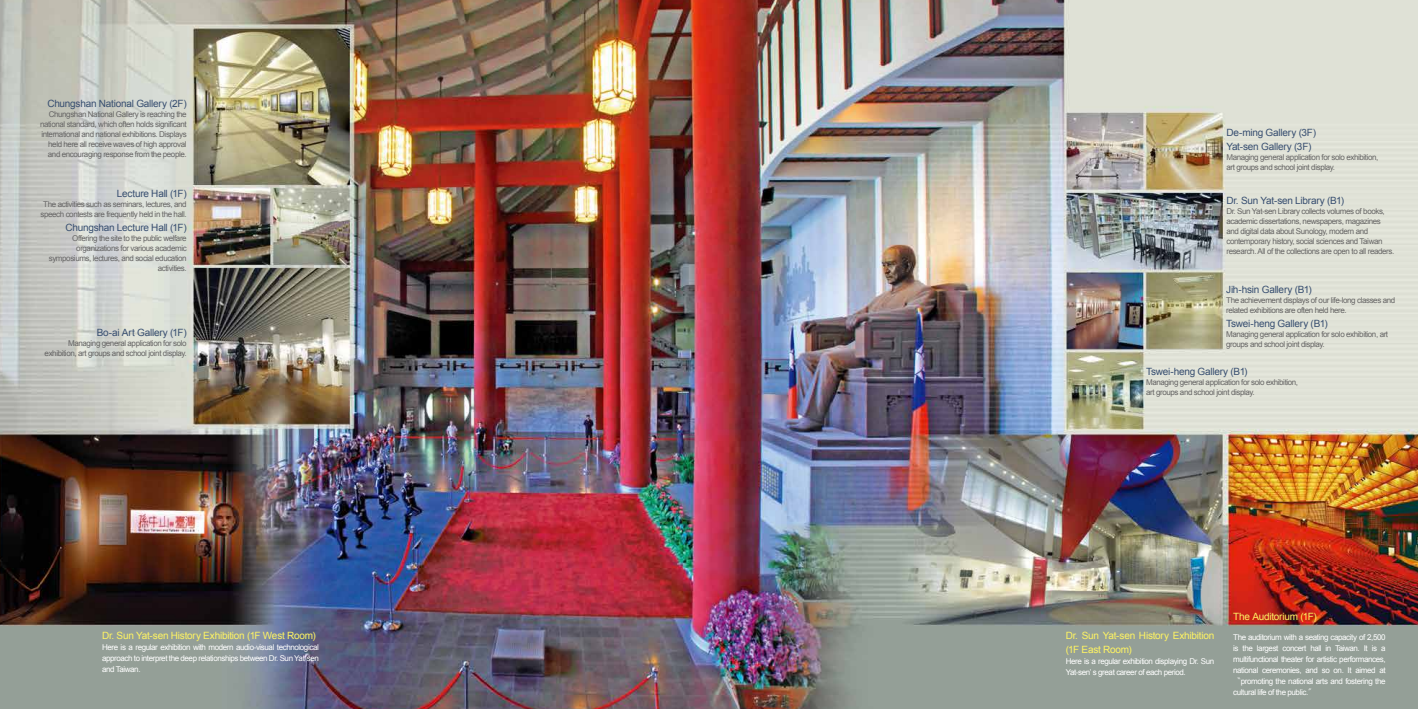
<style>
.page{position:relative;width:1418px;height:709px;background:#fff}
.page>*{position:absolute;margin:0;border:0;box-sizing:border-box;transform-origin:0 0}
.t1{font:10px/14px "Arial";letter-spacing:-.025em;color:#374e70}
.t2{font:10px/14px "Arial";letter-spacing:-.02em;color:#fff462}
.t3{font:8px/10px "Arial";letter-spacing:-.05em;color:#656464}
.t4{font:8px/11px "Arial";letter-spacing:-.05em;color:#fff;text-align:justify}
.s1{font-family:"Adobe Ming Std";font-weight:300}
</style>
<div class="page">
<img style="left:0;top:0;width:1417px;height:709px">
<p class="t1" style="left:47px;top:97px;width:141px">Chungshan National Gallery (2F)</p>
<p class="t3" style="left:40px;top:109px;width:148px;text-align:right">Chungshan National Gallery is reaching the national standard, which often holds significant international and national exhibitions. Displays held here all receive waves of high approval and encouraging response from the people.</p>
<p class="t1" style="left:117px;top:187px;width:71px">Lecture Hall (1F)</p>
<p class="t3" style="left:40px;top:199px;width:148px;text-align:center">The activities such as seminars, lectures, and speech contests are frequently held in the hall.</p>
<p class="t1" style="left:65px;top:221px;width:123px">Chungshan Lecture Hall (1F)</p>
<p class="t3" style="left:49px;top:233px;width:139px;text-align:right">Offering the site to the public welfare organizations for various academic symposiums, lectures, and social education activities.</p>
<p class="t1" style="left:97px;top:325px;width:91px">Bo-ai Art Gallery (1F)</p>
<p class="t3" style="left:45px;top:338px;width:144px;text-align:right">Managing general application for solo exhibition, art groups and school joint display.</p>
<p class="t2" style="left:102px;top:629px;width:215px">Dr. Sun Yat-sen History Exhibition (1F West Room)</p>
<p class="t4" style="left:102px;top:642px;width:218px">Here is a regular exhibition with modern audio-visual technological approach to interpret the deep relationships between Dr. Sun Yat-sen and Taiwan.</p>
<p class="t1" style="left:1226px;top:125px;width:91px">De-ming Gallery (3F)<br>Yat-sen Gallery (3F)</p>
<p class="t3" style="left:1226px;top:152px;width:153px">Managing general application for solo exhibition, art groups and school joint display.</p>
<p class="t1" style="left:1226px;top:194px;width:119px">Dr. Sun Yat-sen Library (B1)</p>
<p class="t3" style="left:1226px;top:207px;width:169px">Dr. Sun Yat-sen Library collects volumes of books, academic dissertations, newspapers, magazines and digital data about Sunology, modern and contemporary history, social sciences and Taiwan research. All of the collections are open to all readers.</p>
<p class="t1" style="left:1226px;top:282px;width:87px">Jih-hsin Gallery (B1)</p>
<p class="t3" style="left:1226px;top:295px;width:171px">The achievement displays of our life-long classes and related exhibitions are often held here.</p>
<p class="t1" style="left:1226px;top:316px;width:103px">Tswei-heng Gallery (B1)</p>
<p class="t3" style="left:1226px;top:329px;width:163px">Managing general application for solo exhibition, art groups and school joint display.</p>
<p class="t1" style="left:1146px;top:364px;width:103px">Tswei-heng Gallery (B1)</p>
<p class="t3" style="left:1146px;top:377px;width:153px">Managing general application for solo exhibition, art groups and school joint display.</p>
<p class="t2" style="left:1065px;top:629px;width:150px">Dr. Sun Yat-sen History Exhibition (1F East Room)</p>
<p class="t4" style="left:1065px;top:656px;width:150px">Here is a regular exhibition displaying Dr. Sun<br>Yat-sen’ s great career of each period.</p>
<p class="t2" style="left:1233px;top:609px;width:85px">The Auditorium (1F)</p>
<p class="t4" style="left:1233px;top:631px;width:154px">The auditorium with a seating capacity of 2,500 is the largest concert hall in Taiwan. It is a multifunctional theater for artistic performances, national ceremonies, and so on. It aimed at<span class="s1">〝</span>promoting the national arts and fostering the cultural life of the public.<span class="s1">〞</span></p>
</div>
